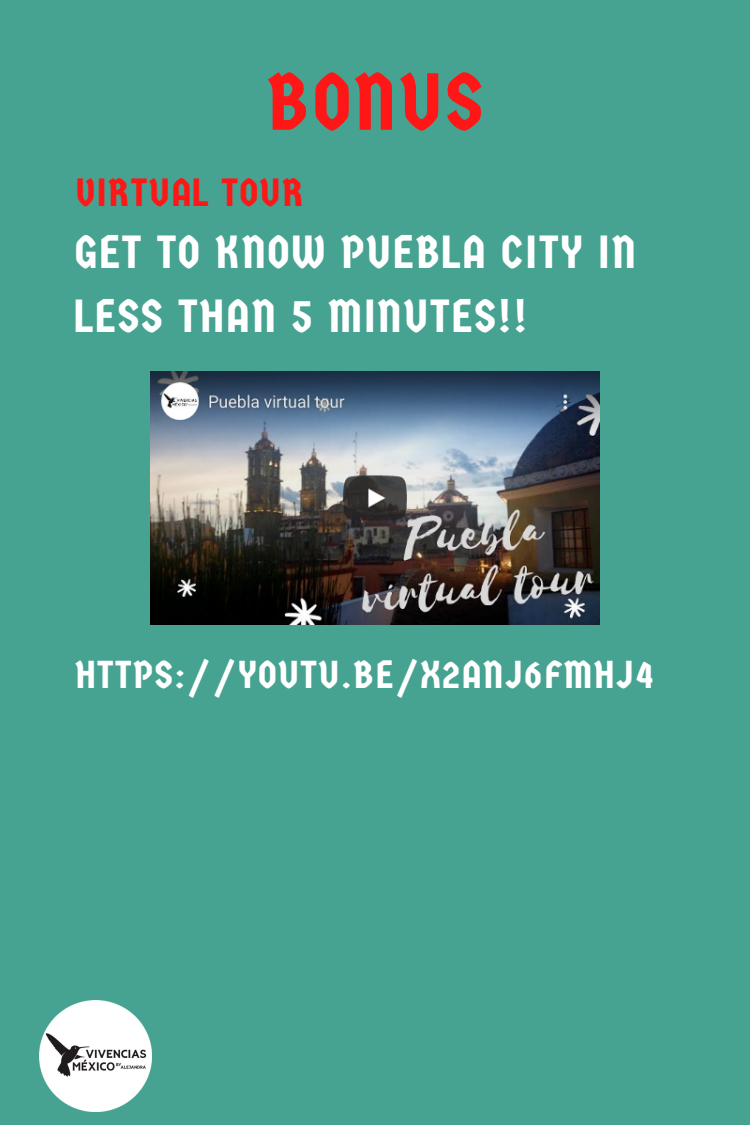
<style>
.page{position:relative;width:750px;height:1125px;background:#47a391}
.page>*{position:absolute;margin:0;border:0;box-sizing:border-box;transform-origin:0 0}
.t1{font:80.75px "Germania One";letter-spacing:.04em;color:#ff1616}
.t2{font:46.38px/64.8px "Germania One";letter-spacing:.04em;color:#fff}
.t3{font:39.38px "Germania One";letter-spacing:.04em;color:#ff1616}
.t4{font:38.88px "Germania One";letter-spacing:.04em;color:#fff}
</style>
<div class="page">
<img style="left:40px;top:1000px;width:111px;height:112px">
<img style="left:150px;top:371px;width:450px;height:254px">
<p class="t1" style="left:267px;top:56px;width:218px">BONUS</p>
<p class="t3" style="left:76px;top:170px;width:229px">VIRTUAL TOUR</p>
<p class="t2" style="left:75px;top:220px;width:562px">GET TO KNOW PUEBLA CITY IN<br>LESS THAN 5 MINUTES!!</p>
<p class="t4" style="left:75px;top:653px;width:581px">HTTPS://YOUTU.BE/X2ANJ6FMHJ4</p>
</div>
